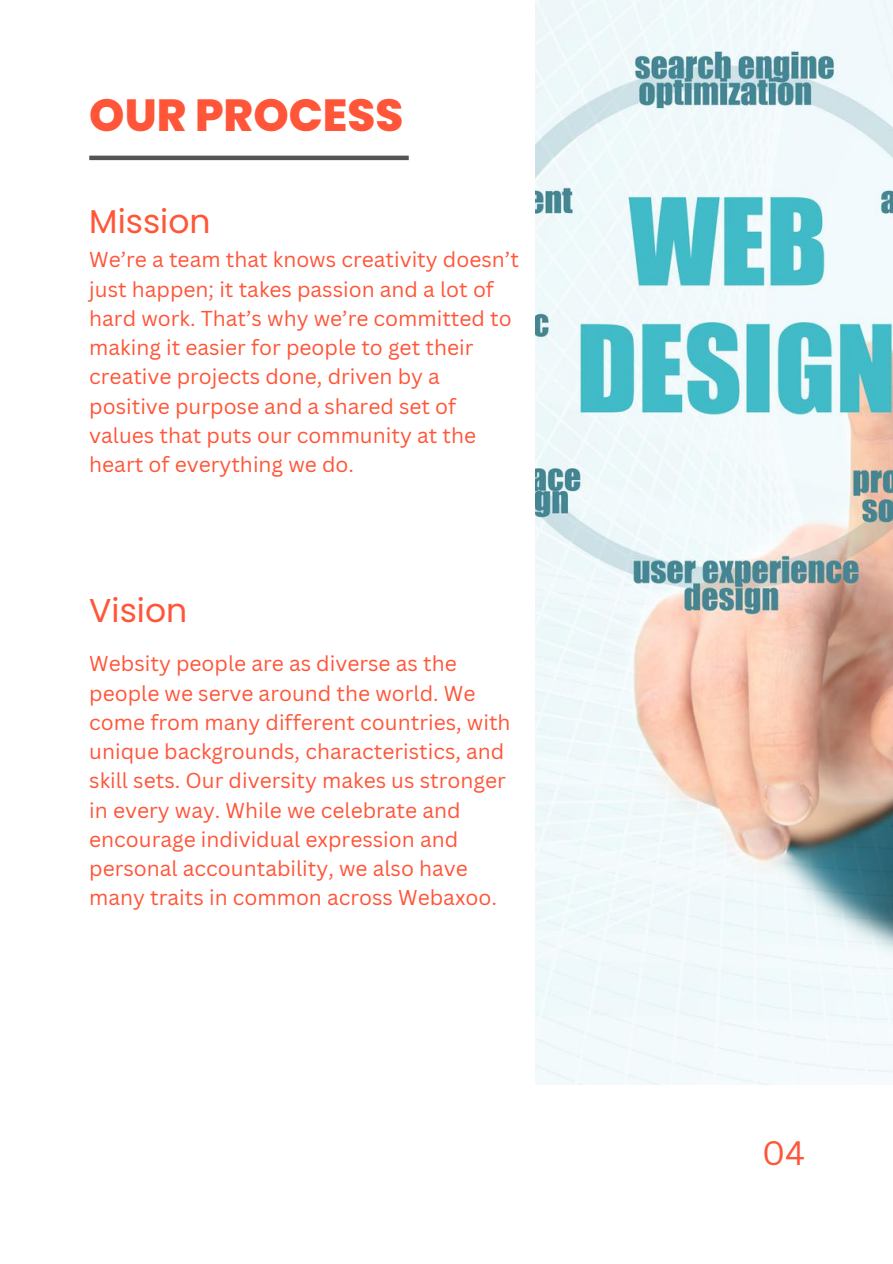
<style>
.page{position:relative;width:893px;height:1264px;background:#fff}
.page>*{position:absolute;margin:0;border:0;box-sizing:border-box;transform-origin:0 0}
.t1{font:800 45px "Poppins";color:#ff5539}
.t2{font:33px "Poppins";color:#ff5539}
.t3{font:33px "Canva Sans";color:#ff5539}
.t4{font:21px/29.2px "Canva Sans";color:#ff5539}
</style>
<div class="page">
<hr style="left:89px;top:156px;width:319px;height:4px;background:#545454">
<img style="left:535px;top:0;width:357px;height:1083px">
<h1 class="t1" style="left:89px;top:84px;width:315px">OUR PROCESS</h1>
<h2 class="t2" style="left:89px;top:199px;width:123px">Mission</h2>
<p class="t4" style="left:89px;top:244px;width:431px">We’re a team that knows creativity doesn’t just happen; it takes passion and a lot of hard work. That’s why we’re committed to making it easier for people to get their creative projects done, driven by a positive purpose and a shared set of values that puts our community at the heart of everything we do.</p>
<h2 class="t2" style="left:89px;top:587px;width:99px">Vision</h2>
<p class="t4" style="left:89px;top:648px;width:423px">Websity people are as diverse as the people we serve around the world. We come from many different countries, with unique backgrounds, characteristics, and skill sets. Our diversity makes us stronger in every way. While we celebrate and encourage individual expression and personal accountability, we also have many traits in common across Webaxoo.</p>
<h2 class="t3" style="left:762px;top:1129px;width:45px">04</h2>
</div>
